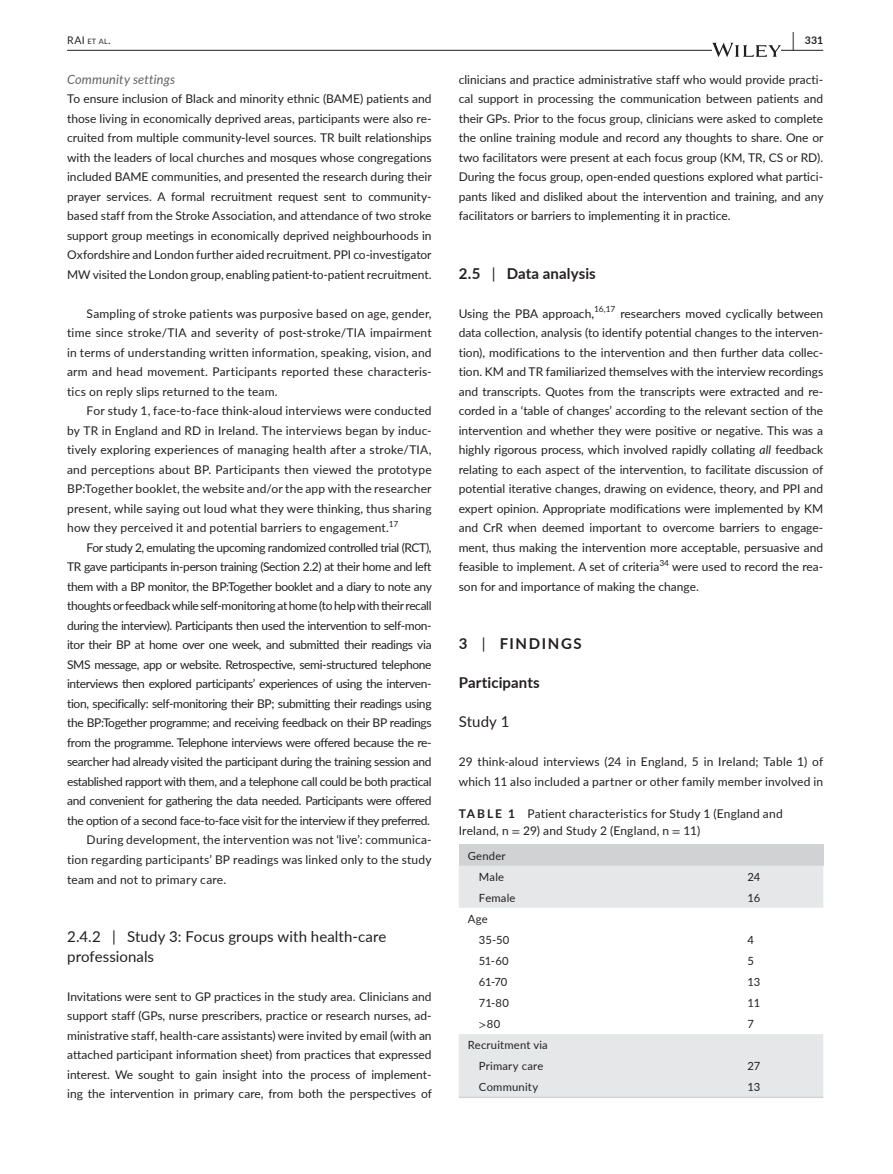
<style>
.page{position:relative;width:893px;height:1174px;background:#fff}
.page>*{position:absolute;margin:0;border:0;box-sizing:border-box;transform-origin:0 0}
.t1{font:700 19.5px "Lato";color:#231f20;scale:.48 1}
.t2{font:15px/19.5px "Lato";letter-spacing:.005em;color:#231f20}
.t3{font:700 15px "Lato";letter-spacing:.01em;color:#231f20}
.t4{font:700 15px "Lato";letter-spacing:.11em;color:#231f20}
.t5{font:italic 12.75px "Lato";letter-spacing:.01em;color:#636366}
.t6{font:12px/19.5px "Lato";letter-spacing:-.03em;color:#231f20;text-align:justify}
.t7{font:12px/19.5px "Lato";letter-spacing:.015em;color:#231f20}
.t8{font:12px/19.5px "Lato";color:#231f20}
.t9{font:11.25px/21px "Lato";letter-spacing:.015em;color:#231f20}
.t10{font:10.5px "Lato";color:#231f20}
.t11{font:700 10.5px "Lato";color:#231f20}
.t12{font:8.4px "Lato";color:#231f20}
.s1{font-size:7.35px}
.s2{font-weight:400}
.s3{font-style:italic}
.s4{font-weight:700}
.s5{font-family:"STIX"}
</style>
<div class="page">
<hr style="left:67px;top:50px;width:756px;height:1px;background:#231f20">
<svg style="left:712px;top:43px;width:69px;height:14px"></svg>
<div style="left:459px;top:844px;width:364px;height:21px;background:#d1d2d4"></div>
<svg style="left:459px;top:865px;width:364px;height:231px"></svg>
<hr style="left:459px;top:1096px;width:279px;height:2px;background:#d1d2d4">
<hr style="left:738px;top:1096px;width:85px;height:2px;background:#d1d2d4">
<h1 class="t1" style="left:792px;top:25px;width:7px">|</h1>
<p class="t10" style="left:67px;top:33px;width:45px">RAI <span class="s1">et al</span>.</p>
<p class="t11" style="left:805px;top:33px;width:20px">331</p>
<p class="t5" style="left:67px;top:70px;width:110px">Community settings</p>
<p class="t6" style="left:67px;top:89px;width:366px">To ensure inclusion of Black and minority ethnic (BAME) patients and those living in economically deprived areas, participants were also re&shy;cruited from multiple community-level sources. TR built relationships with the leaders of local churches and mosques whose congregations included BAME communities, and presented the research during their prayer services. A formal recruitment request sent to community&shy;based staff from the Stroke Association, and attendance of two stroke support group meetings in economically deprived neighbourhoods in Oxfordshire and London further aided recruitment. PPI co-investigator MW visited the London group, enabling patient-to-patient recruitment.</p>
<p class="t6" style="left:67px;top:303px;width:366px;text-indent:20px">Sampling of stroke patients was purposive based on age, gender, time since stroke/TIA and severity of post-stroke/TIA impairment in terms of understanding written information, speaking, vision, and arm and head movement. Participants reported these characteris&shy;tics on reply slips returned to the team.</p>
<p class="t6" style="left:67px;top:401px;width:366px;text-indent:20px">For study 1, face-to-face think-aloud interviews were conducted by TR in England and RD in Ireland. The interviews began by induc&shy;tively exploring experiences of managing health after a stroke/TIA, and perceptions about BP. Participants then viewed the prototype BP:Together booklet, the website and/or the app with the researcher present, while saying out loud what they were thinking, thus sharing how they perceived it and potential barriers to engagement.</p>
<p class="t6" style="left:459px;top:69px;width:366px">clinicians and practice administrative staff who would provide practi&shy;cal support in processing the communication between patients and their GPs. Prior to the focus group, clinicians were asked to complete the online training module and record any thoughts to share. One or two facilitators were present at each focus group (KM, TR, CS or RD).<br>During the focus group, open-ended questions explored what partici&shy;pants liked and disliked about the intervention and training, and any facilitators or barriers to implementing it in practice.</p>
<p class="t3" style="left:459px;top:262px;width:139px">2.5 <span class="s2">|</span> Data analysis</p>
<p class="t8" style="left:459px;top:303px;width:137px">Using the PBA approach,</p>
<p class="t12" style="left:594px;top:303px;width:23px">16,17</p>
<p class="t6" style="left:459px;top:303px;width:366px;text-indent:162px">researchers moved cyclically between data collection, analysis (to identify potential changes to the interven&shy;tion), modifications to the intervention and then further data collec&shy;tion. KM and TR familiarized themselves with the interview recordings and transcripts. Quotes from the transcripts were extracted and re&shy;corded in a ‘table of changes’ according to the relevant section of the intervention and whether they were positive or negative. This was a highly rigorous process, which involved rapidly collating <span class="s3">all</span> feedback relating to each aspect of the intervention, to facilitate discussion of potential iterative changes, drawing on evidence, theory, and PPI and expert opinion. Appropriate modifications were implemented by KM and CrR when deemed important to overcome barriers to engage&shy;ment, thus making the intervention more acceptable, persuasive and feasible to implement. A set of criteria</p>
<p class="t12" style="left:389px;top:518px;width:11px">17</p>
<p class="t6" style="left:87px;top:537px;width:346px">For study 2, emulating the upcoming randomized controlled trial (RCT),</p>
<p class="t6" style="left:67px;top:557px;width:366px">TR gave participants in-person training (Section 2.2) at their home and left</p>
<p class="t6" style="left:67px;top:576px;width:366px">them with a BP monitor, the BP:Together booklet and a diary to note any</p>
<p class="t6" style="left:67px;top:596px;width:366px">thoughts or feedback while self-monitoring at home (to help with their recall</p>
<p class="t6" style="left:67px;top:615px;width:366px">during the interview). Participants then used the intervention to self-mon-</p>
<p class="t6" style="left:67px;top:635px;width:366px">itor their BP at home over one week, and submitted their readings via</p>
<p class="t6" style="left:67px;top:654px;width:366px">SMS message, app or website. Retrospective, semi-structured telephone</p>
<p class="t6" style="left:67px;top:674px;width:366px">interviews then explored participants’ experiences of using the interven-</p>
<p class="t6" style="left:67px;top:693px;width:366px">tion, specifically: self-monitoring their BP; submitting their readings using</p>
<p class="t6" style="left:67px;top:713px;width:366px">the BP:Together programme; and receiving feedback on their BP readings</p>
<p class="t6" style="left:67px;top:732px;width:366px">from the programme. Telephone interviews were offered because the re-</p>
<p class="t6" style="left:67px;top:752px;width:366px">searcher had already visited the participant during the training session and</p>
<p class="t6" style="left:67px;top:771px;width:366px">established rapport with them, and a telephone call could be both practical</p>
<p class="t6" style="left:67px;top:791px;width:366px">and convenient for gathering the data needed. Participants were offered</p>
<p class="t6" style="left:67px;top:810px;width:364px">the option of a second face-to-face visit for the interview if they preferred.</p>
<p class="t7" style="left:87px;top:830px;width:346px">During development, the intervention was not ‘live’: communica-</p>
<p class="t7" style="left:67px;top:849px;width:366px">tion regarding participants’ BP readings was linked only to the study</p>
<p class="t7" style="left:67px;top:869px;width:161px">team and not to primary care.</p>
<p class="t12" style="left:659px;top:557px;width:11px">34</p>
<p class="t8" style="left:459px;top:557px;width:366px;text-indent:214px">were used to record the rea&shy;son for and importance of making the change.</p>
<p class="t4" style="left:459px;top:633px;width:125px">3 <span class="s2">|</span> FINDINGS</p>
<p class="t3" style="left:459px;top:672px;width:83px">Participants</p>
<p class="t2" style="left:459px;top:711px;width:52px">Study 1</p>
<p class="t7" style="left:459px;top:752px;width:366px">29 think-aloud interviews (24 in England, 5 in Ireland; Table 1) of which 11 also included a partner or other family member involved in</p>
<p class="t7" style="left:459px;top:805px;width:325px;line-height:16.5px"><span class="s4">TABLE 1</span> Patient characteristics for Study 1 (England and<br>Ireland, n <span class="s5">=</span> 29) and Study 2 (England, n <span class="s5">=</span> 11)</p>
<p class="t9" style="left:468px;top:844px;width:39px;text-align:right">Gender<br>Male</p>
<p class="t9" style="left:747px;top:865px;width:14px">24</p>
<p class="t2" style="left:67px;top:926px;width:321px">2.4.2 | Study 3: Focus groups with health-care professionals</p>
<p class="t6" style="left:67px;top:986px;width:366px">Invitations were sent to GP practices in the study area. Clinicians and support staff (GPs, nurse prescribers, practice or research nurses, ad&shy;ministrative staff, health-care assistants) were invited by email (with an attached participant information sheet) from practices that expressed interest. We sought to gain insight into the process of implement&shy;ing the intervention in primary care, from both the perspectives of</p>
<p class="t9" style="left:479px;top:886px;width:38px">Female</p>
<p class="t9" style="left:747px;top:886px;width:14px">16</p>
<p class="t9" style="left:479px;top:907px;width:32px;text-indent:-11px">Age<br>35-50</p>
<p class="t9" style="left:747px;top:928px;width:8px">4</p>
<p class="t9" style="left:479px;top:950px;width:31px">51-60</p>
<p class="t9" style="left:747px;top:950px;width:8px">5</p>
<p class="t9" style="left:479px;top:971px;width:30px">61-70</p>
<p class="t9" style="left:747px;top:971px;width:14px">13</p>
<p class="t9" style="left:479px;top:992px;width:32px">71-80</p>
<p class="t9" style="left:747px;top:992px;width:14px">11</p>
<p class="t9" style="left:479px;top:1013px;width:23px"><span class="s5">&gt;</span>80</p>
<p class="t9" style="left:747px;top:1013px;width:8px">7</p>
<p class="t9" style="left:479px;top:1034px;width:70px;text-indent:-11px">Recruitment via<br>Primary care</p>
<p class="t9" style="left:747px;top:1055px;width:14px">27</p>
<p class="t9" style="left:479px;top:1076px;width:61px">Community</p>
<p class="t9" style="left:747px;top:1076px;width:14px">13</p>
</div>
